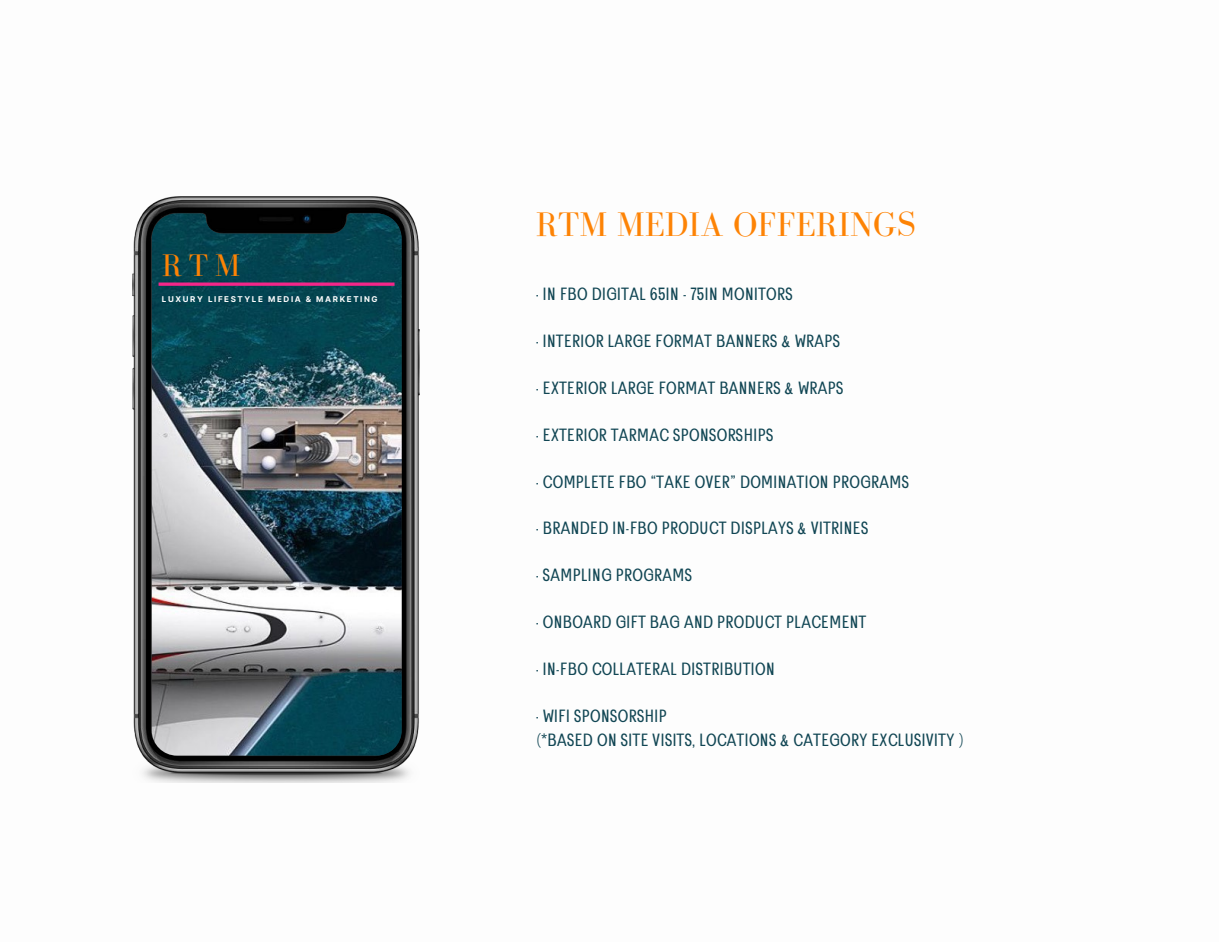
<style>
.page{position:relative;width:1219px;height:942px;background:#fff}
.page>*{position:absolute;margin:0;border:0;box-sizing:border-box;transform-origin:0 0}
.t1{font:35.04px "Bodoni FLF";color:#fd8305}
.t2{font:32.16px "Bodoni FLF";color:#fd8305}
.t3{font:16.92px/23.5px "Brendon";color:#114654}
.t4{font:700 8px "Inter";letter-spacing:.2em;color:#fdfdfd}
</style>
<div class="page">
<img style="left:132px;top:197px;width:288px;height:586px">
<img style="left:152px;top:213px;width:249px;height:542px">
<svg style="left:158px;top:282px;width:236px;height:4px"></svg>
<h2 class="t1" style="left:535px;top:206px;width:381px">RTM MEDIA OFFERINGS</h2>
<h1 class="t2" style="left:162px;top:247px;width:80px">RTM</h1>
<p class="t4" style="left:162px;top:294px;width:217px">LUXURY LIFESTYLE MEDIA &amp; MARKETING</p>
<h1 class="t3" style="left:535px;top:282px;width:258px">• IN FBO DIGITAL 65IN - 75IN MONITORS</h1>
<h2 class="t3" style="left:535px;top:329px;width:306px">• INTERIOR LARGE FORMAT BANNERS &amp; WRAPS</h2>
<h2 class="t3" style="left:535px;top:376px;width:309px">• EXTERIOR LARGE FORMAT BANNERS &amp; WRAPS</h2>
<h2 class="t3" style="left:535px;top:423px;width:239px">• EXTERIOR TARMAC SPONSORSHIPS</h2>
<h2 class="t3" style="left:535px;top:470px;width:375px">• COMPLETE FBO “TAKE OVER” DOMINATION PROGRAMS</h2>
<h2 class="t3" style="left:535px;top:517px;width:334px">• BRANDED IN-FBO PRODUCT DISPLAYS &amp; VITRINES</h2>
<h2 class="t3" style="left:535px;top:564px;width:158px">• SAMPLING PROGRAMS</h2>
<h2 class="t3" style="left:535px;top:611px;width:332px">• ONBOARD GIFT BAG AND PRODUCT PLACEMENT</h2>
<h2 class="t3" style="left:535px;top:658px;width:240px">• IN-FBO COLLATERAL DISTRIBUTION</h2>
<h2 class="t3" style="left:535px;top:705px;width:425px">• WIFI SPONSORSHIP<br>(*BASED ON SITE VISITS, LOCATIONS &amp; CATEGORY EXCLUSIVITY)</h2>
</div>
